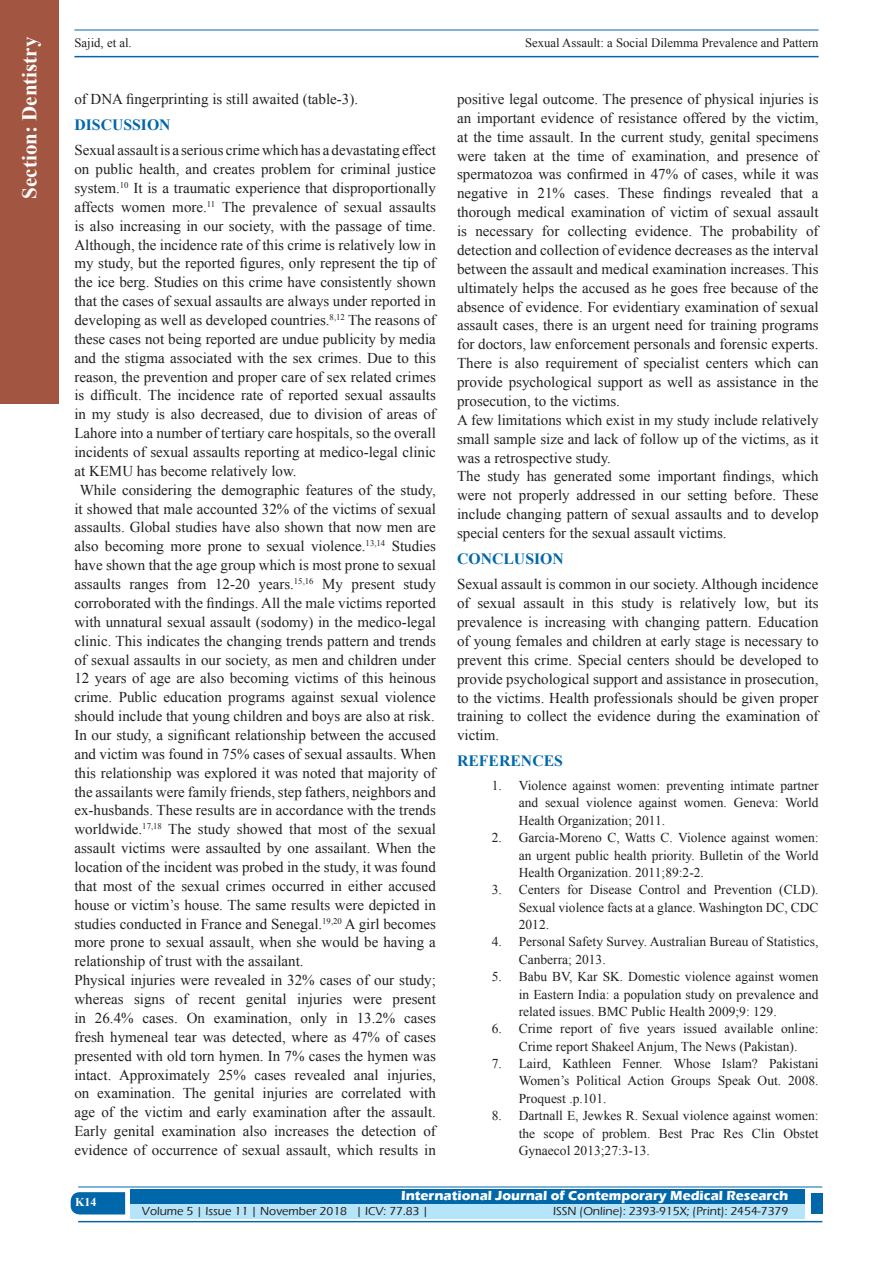
<style>
.page{position:relative;width:893px;height:1263px;background:#fff}
.page>*{position:absolute;margin:0;border:0;box-sizing:border-box;transform-origin:0 0}
.t1{font:700 21px "Times New Roman";color:#fff}
.t2{font:700 15.75px "Times New Roman";color:#0067aa}
.TX_New{font:15px/18.9px "Times New Roman";color:#231f20;text-align:justify}
.t3{font:13.5px/17.4px "Times New Roman";color:#231f20;text-align:justify}
.t4{font:700 13.5px "Eras ITC";color:#fff}
.t5{font:12.75px "Times New Roman";color:#231f20}
.t6{font:500 12px "Eras ITC";color:#231f20}
.t7{font:700 12px "Times New Roman";color:#fff}
</style>
<div class="page">
<hr style="left:74px;top:30px;width:745px;height:1px;background:#0067aa">
<hr style="left:74px;top:56px;width:745px;height:1px;background:#0067aa">
<div style="left:0;top:0;width:59px;height:404px;background:#a25641"></div>
<svg style="left:71px;top:1192px;width:54px;height:22px"></svg>
<div style="left:130px;top:1189px;width:674px;height:15px;background:#0067aa"></div>
<div style="left:130px;top:1204px;width:674px;height:15px;background:#b6e4f9"></div>
<hr style="left:78px;top:1186px;width:744px;height:1px;background:#0067aa">
<hr style="left:78px;top:1221px;width:744px;height:1px;background:#0067aa">
<div style="left:811px;top:1193px;width:11px;height:21px;background:#0067aa"></div>
<h1 class="t1" style="left:15px;top:198px;width:163px;rotate:-90deg">Section: Dentistry</h1>
<p class="t5" style="left:74px;top:35px;width:59px">Sajid, et al.</p>
<p class="t5" style="left:525px;top:35px;width:295px">Sexual Assault: a Social Dilemma Prevalence and Pattern</p>
<p class="TX_New" style="left:74px;top:89px;width:285px">of DNA fingerprinting is still awaited (table-3).</p>
<h1 class="t2" style="left:74px;top:114px;width:98px">DISCUSSION</h1>
<p class="TX_New" style="left:74px;top:140px;width:363px">Sexual assault is a serious crime which has a devastating effect on public health, and creates problem for criminal justice system.<sup>10</sup> It is a traumatic experience that disproportionally affects women more.<sup>11</sup> The prevalence of sexual assaults is also increasing in our society, with the passage of time.<br>Although, the incidence rate of this crime is relatively low in my study, but the reported figures, only represent the tip of the ice berg. Studies on this crime have consistently shown that the cases of sexual assaults are always under reported in developing as well as developed countries.<sup>8,12</sup> The reasons of these cases not being reported are undue publicity by media and the stigma associated with the sex crimes. Due to this reason, the prevention and proper care of sex related crimes is difficult. The incidence rate of reported sexual assaults in my study is also decreased, due to division of areas of Lahore into a number of tertiary care hospitals, so the overall incidents of sexual assaults reporting at medico-legal clinic at KEMU has become relatively low.</p>
<p class="TX_New" style="left:74px;top:480px;width:363px;text-align:center">While considering the demographic features of the study, it showed that male accounted 32% of the victims of sexual assaults. Global studies have also shown that now men are also becoming more prone to sexual violence.<sup>13,14</sup> Studies have shown that the age group which is most prone to sexual assaults ranges from 12-20 years.<sup>15,16</sup> My present study corroborated with the findings. All the male victims reported with unnatural sexual assault (sodomy) in the medico-legal clinic. This indicates the changing trends pattern and trends of sexual assaults in our society, as men and children under 12 years of age are also becoming victims of this heinous crime. Public education programs against sexual violence should include that young children and boys are also at risk.</p>
<p class="TX_New" style="left:74px;top:725px;width:363px">In our study, a significant relationship between the accused and victim was found in 75% cases of sexual assaults. When this relationship was explored it was noted that majority of the assailants were family friends, step fathers, neighbors and ex-husbands. These results are in accordance with the trends worldwide.<sup>17,18</sup> The study showed that most of the sexual assault victims were assaulted by one assailant. When the location of the incident was probed in the study, it was found that most of the sexual crimes occurred in either accused house or victim’s house. The same results were depicted in studies conducted in France and Senegal.<sup>19,20</sup> A girl becomes more prone to sexual assault, when she would be having a relationship of trust with the assailant.</p>
<p class="TX_New" style="left:74px;top:970px;width:363px">Physical injuries were revealed in 32% cases of our study; whereas signs of recent genital injuries were present in 26.4% cases. On examination, only in 13.2% cases fresh hymeneal tear was detected, where as 47% of cases presented with old torn hymen. In 7% cases the hymen was intact. Approximately 25% cases revealed anal injuries, on examination. The genital injuries are correlated with age of the victim and early examination after the assault.<br>Early genital examination also increases the detection of evidence of occurrence of sexual assault, which results in</p>
<p class="TX_New" style="left:457px;top:89px;width:363px">positive legal outcome. The presence of physical injuries is an important evidence of resistance offered by the victim, at the time assault. In the current study, genital specimens were taken at the time of examination, and presence of spermatozoa was confirmed in 47% of cases, while it was negative in 21% cases. These findings revealed that a thorough medical examination of victim of sexual assault is necessary for collecting evidence. The probability of detection and collection of evidence decreases as the interval between the assault and medical examination increases. This ultimately helps the accused as he goes free because of the absence of evidence. For evidentiary examination of sexual assault cases, there is an urgent need for training programs for doctors, law enforcement personals and forensic experts.<br>There is also requirement of specialist centers which can provide psychological support as well as assistance in the prosecution, to the victims.</p>
<p class="TX_New" style="left:457px;top:410px;width:363px">A few limitations which exist in my study include relatively small sample size and lack of follow up of the victims, as it was a retrospective study.</p>
<p class="TX_New" style="left:457px;top:467px;width:363px">The study has generated some important findings, which were not properly addressed in our setting before. These include changing pattern of sexual assaults and to develop special centers for the sexual assault victims.</p>
<h1 class="t2" style="left:457px;top:548px;width:108px">CONCLUSION</h1>
<p class="TX_New" style="left:457px;top:575px;width:363px">Sexual assault is common in our society. Although incidence of sexual assault in this study is relatively low, but its prevalence is increasing with changing pattern. Education of young females and children at early stage is necessary to prevent this crime. Special centers should be developed to provide psychological support and assistance in prosecution, to the victims. Health professionals should be given proper training to collect the evidence during the examination of victim.</p>
<h1 class="t2" style="left:457px;top:750px;width:107px">REFERENCES</h1>
<p class="t3" style="left:519px;top:777px;width:301px;text-indent:-27px">1. Violence against women: preventing intimate partner and sexual violence against women. Geneva: World Health Organization; 2011.</p>
<p class="t3" style="left:519px;top:829px;width:301px;text-indent:-27px">2. Garcia-Moreno C, Watts C. Violence against women: an urgent public health priority. Bulletin of the World Health Organization. 2011;89:2-2.</p>
<p class="t3" style="left:519px;top:881px;width:301px;text-indent:-27px">3. Centers for Disease Control and Prevention (CLD).<br>Sexual violence facts at a glance. Washington DC, CDC 2012.</p>
<p class="t3" style="left:519px;top:933px;width:301px;text-indent:-27px">4. Personal Safety Survey. Australian Bureau of Statistics,<br>Canberra; 2013.</p>
<p class="t3" style="left:519px;top:968px;width:301px;text-indent:-27px">5. Babu BV, Kar SK. Domestic violence against women in Eastern India: a population study on prevalence and related issues. BMC Public Health 2009;9: 129.</p>
<p class="t3" style="left:492px;top:1020px;width:328px;text-align:center">6. Crime report of five years issued available online:<br>Crime report Shakeel Anjum, The News (Pakistan).</p>
<p class="t3" style="left:519px;top:1055px;width:301px;text-indent:-27px">7. Laird, Kathleen Fenner. Whose Islam? Pakistani Women’s Political Action Groups Speak Out. 2008.<br>Proquest .p.101.</p>
<p class="t3" style="left:519px;top:1107px;width:301px;text-indent:-27px">8. Dartnall E, Jewkes R. Sexual violence against women: the scope of problem. Best Prac Res Clin Obstet Gynaecol 2013;27:3-13.</p>
<h4 class="t7" style="left:75px;top:1194px;width:23px">K14</h4>
<p class="t4" style="left:401px;top:1188px;width:389px">International Journal of Contemporary Medical Research</p>
<p class="t6" style="left:142px;top:1204px;width:288px">Volume 5 | Issue 11 | November 2018 | ICV: 77.83 |</p>
<p class="t6" style="left:553px;top:1204px;width:237px">ISSN (Online): 2393-915X; (Print): 2454-7379</p>
</div>
